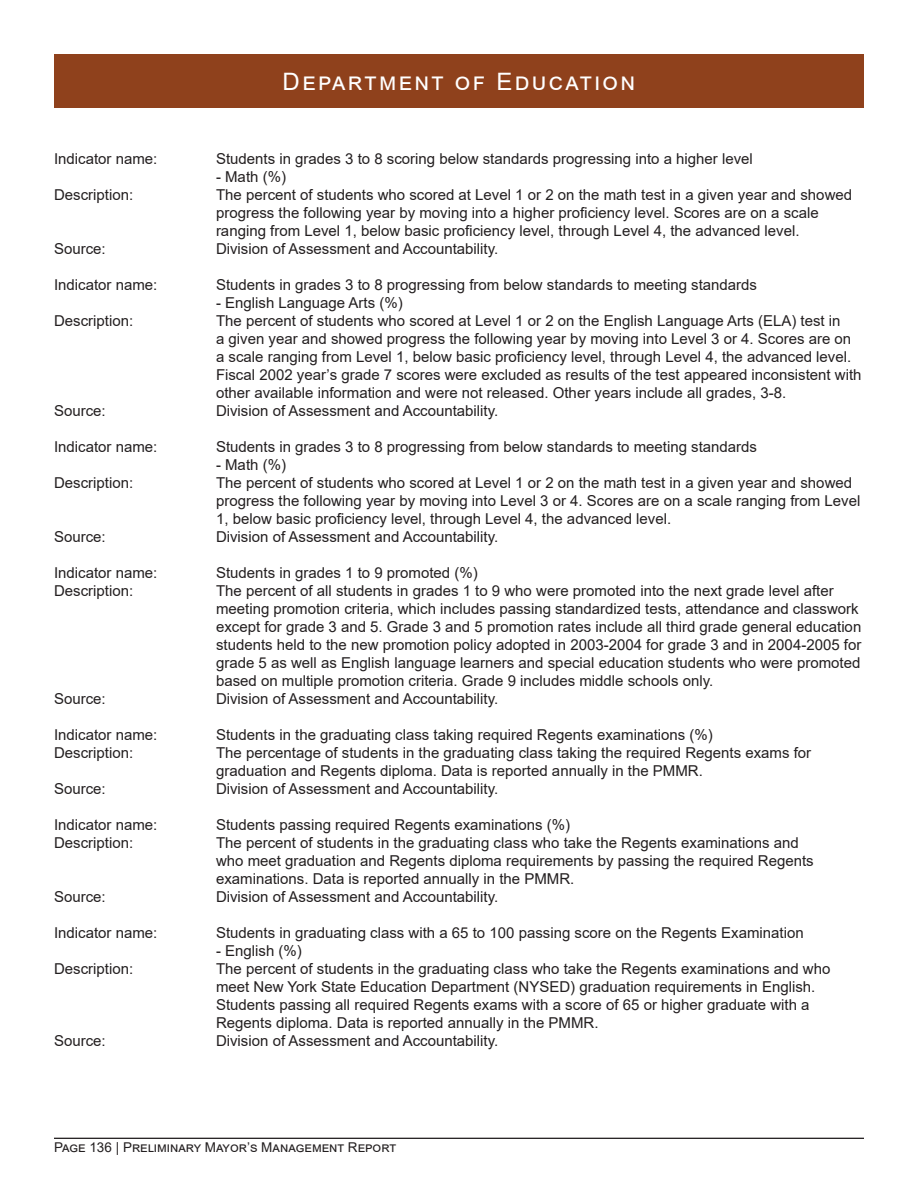
<style>
.page{position:relative;width:918px;height:1188px;background:#fff}
.page>*{position:absolute;margin:0;border:0;box-sizing:border-box;transform-origin:0 0}
.t1{font:24px "Arial";letter-spacing:.1em;color:#fff}
.Indicator_Definition{font:15px/18px "Arial";color:#231f20}
.t2{font:13.5px "Arial";color:#231f20}
</style>
<div class="page">
<div style="left:54px;top:54px;width:810px;height:54px;background:#8f411c"></div>
<hr style="left:54px;top:1138px;width:810px;height:1px;background:#231f20">
<h1 class="t1" style="left:283px;top:65px;width:354px">Department of Education</h1>
<p class="Indicator_Definition" style="left:54px;top:150px;width:105px">Indicator name:</p>
<p class="Indicator_Definition" style="left:216px;top:150px;width:538px">Students in grades 3 to 8 scoring below standards progressing into a higher level</p>
<p class="Indicator_Definition" style="left:216px;top:168px;width:72px">- Math (%)</p>
<p class="Indicator_Definition" style="left:54px;top:186px;width:81px">Description:</p>
<p class="Indicator_Definition" style="left:216px;top:186px;width:638px">The percent of students who scored at Level 1 or 2 on the math test in a given year and showed progress the following year by moving into a higher proficiency level. Scores are on a scale ranging from Level 1, below basic proficiency level, through Level 4, the advanced level.</p>
<p class="Indicator_Definition" style="left:54px;top:240px;width:53px">Source:</p>
<p class="Indicator_Definition" style="left:216px;top:240px;width:284px">Division of Assessment and Accountability.</p>
<p class="Indicator_Definition" style="left:54px;top:276px;width:105px">Indicator name:</p>
<p class="Indicator_Definition" style="left:216px;top:276px;width:543px">Students in grades 3 to 8 progressing from below standards to meeting standards</p>
<p class="Indicator_Definition" style="left:216px;top:294px;width:188px">- English Language Arts (%)</p>
<p class="Indicator_Definition" style="left:54px;top:312px;width:81px">Description:</p>
<p class="Indicator_Definition" style="left:216px;top:312px;width:647px">The percent of students who scored at Level 1 or 2 on the English Language Arts (ELA) test in<br>a given year and showed progress the following year by moving into Level 3 or 4. Scores are on a scale ranging from Level 1, below basic proficiency level, through Level 4, the advanced level.<br>Fiscal 2002 year’s grade 7 scores were excluded as results of the test appeared inconsistent with other available information and were not released. Other years include all grades, 3-8.</p>
<p class="Indicator_Definition" style="left:54px;top:402px;width:53px">Source:</p>
<p class="Indicator_Definition" style="left:216px;top:402px;width:284px">Division of Assessment and Accountability.</p>
<p class="Indicator_Definition" style="left:54px;top:438px;width:105px">Indicator name:</p>
<p class="Indicator_Definition" style="left:216px;top:438px;width:543px">Students in grades 3 to 8 progressing from below standards to meeting standards</p>
<p class="Indicator_Definition" style="left:216px;top:456px;width:72px">- Math (%)</p>
<p class="Indicator_Definition" style="left:54px;top:474px;width:81px">Description:</p>
<p class="Indicator_Definition" style="left:216px;top:474px;width:646px">The percent of students who scored at Level 1 or 2 on the math test in a given year and showed progress the following year by moving into Level 3 or 4. Scores are on a scale ranging from Level<br>1, below basic proficiency level, through Level 4, the advanced level.</p>
<p class="Indicator_Definition" style="left:54px;top:528px;width:53px">Source:</p>
<p class="Indicator_Definition" style="left:216px;top:528px;width:284px">Division of Assessment and Accountability.</p>
<p class="Indicator_Definition" style="left:54px;top:564px;width:105px">Indicator name:</p>
<p class="Indicator_Definition" style="left:216px;top:564px;width:263px">Students in grades 1 to 9 promoted (%)</p>
<p class="Indicator_Definition" style="left:54px;top:582px;width:81px">Description:</p>
<p class="Indicator_Definition" style="left:216px;top:582px;width:647px">The percent of all students in grades 1 to 9 who were promoted into the next grade level after meeting promotion criteria, which includes passing standardized tests, attendance and classwork except for grade 3 and 5. Grade 3 and 5 promotion rates include all third grade general education students held to the new promotion policy adopted in 2003-2004 for grade 3 and in 2004-2005 for grade 5 as well as English language learners and special education students who were promoted based on multiple promotion criteria. Grade 9 includes middle schools only.</p>
<p class="Indicator_Definition" style="left:54px;top:690px;width:53px">Source:</p>
<p class="Indicator_Definition" style="left:216px;top:690px;width:284px">Division of Assessment and Accountability.</p>
<p class="Indicator_Definition" style="left:54px;top:726px;width:105px">Indicator name:</p>
<p class="Indicator_Definition" style="left:216px;top:726px;width:498px">Students in the graduating class taking required Regents examinations (%)</p>
<p class="Indicator_Definition" style="left:54px;top:744px;width:81px">Description:</p>
<p class="Indicator_Definition" style="left:216px;top:744px;width:597px">The percentage of students in the graduating class taking the required Regents exams for graduation and Regents diploma. Data is reported annually in the PMMR.</p>
<p class="Indicator_Definition" style="left:54px;top:780px;width:53px">Source:</p>
<p class="Indicator_Definition" style="left:216px;top:780px;width:284px">Division of Assessment and Accountability.</p>
<p class="Indicator_Definition" style="left:54px;top:816px;width:105px">Indicator name:</p>
<p class="Indicator_Definition" style="left:216px;top:816px;width:356px">Students passing required Regents examinations (%)</p>
<p class="Indicator_Definition" style="left:54px;top:834px;width:81px">Description:</p>
<p class="Indicator_Definition" style="left:216px;top:834px;width:599px">The percent of students in the graduating class who take the Regents examinations and who meet graduation and Regents diploma requirements by passing the required Regents examinations. Data is reported annually in the PMMR.</p>
<p class="Indicator_Definition" style="left:54px;top:888px;width:53px">Source:</p>
<p class="Indicator_Definition" style="left:216px;top:888px;width:284px">Division of Assessment and Accountability.</p>
<p class="Indicator_Definition" style="left:54px;top:924px;width:105px">Indicator name:</p>
<p class="Indicator_Definition" style="left:216px;top:924px;width:589px">Students in graduating class with a 65 to 100 passing score on the Regents Examination</p>
<p class="Indicator_Definition" style="left:216px;top:942px;width:87px">- English (%)</p>
<p class="Indicator_Definition" style="left:54px;top:960px;width:81px">Description:</p>
<p class="Indicator_Definition" style="left:216px;top:960px;width:616px">The percent of students in the graduating class who take the Regents examinations and who meet New York State Education Department (NYSED) graduation requirements in English.<br>Students passing all required Regents exams with a score of 65 or higher graduate with a Regents diploma. Data is reported annually in the PMMR.</p>
<p class="Indicator_Definition" style="left:54px;top:1032px;width:53px">Source:</p>
<p class="Indicator_Definition" style="left:216px;top:1032px;width:284px">Division of Assessment and Accountability.</p>
<p class="t2" style="left:54px;top:1138px;width:344px">Page 136 | Preliminary Mayor’s Management Report</p>
</div>
